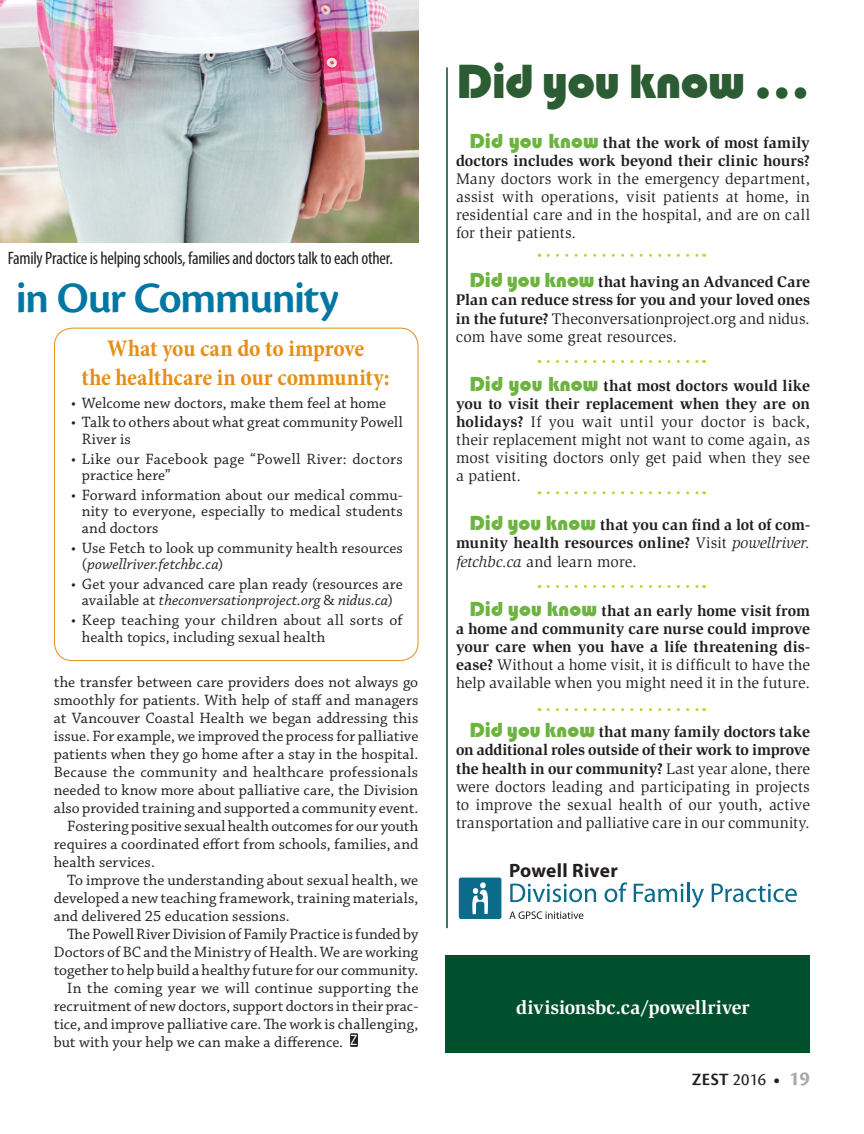
<style>
.page{position:relative;width:864px;height:1134px;background:#fff}
.page>*{position:absolute;margin:0;border:0;box-sizing:border-box;transform-origin:0 0}
.t1{font:49.5px "Bauhaus 93";letter-spacing:-.02em;color:#2c5c33}
.t2{font:600 45px "Cronos Pro";letter-spacing:-.035em;color:#0077a3}
.t3{font:700 condensed 24px/28.5px "Minion Pro";letter-spacing:-.005em;color:#e68f18;text-align:center}
.t4{font:700 19.5px "Slimbach Std";letter-spacing:-.01em;color:#fff}
.t5{font:700 19.35px "Myriad Pro";letter-spacing:.01em;color:#231f20}
.t6{font:condensed 18px "Myriad Pro";letter-spacing:-.015em;color:#231f20}
.t7{font:600 18px "Cronos Pro";color:#231f20}
.t8{font:15.75px/16.5px "Chaparral Pro";letter-spacing:.005em;color:#231f20}
.t9{font:15.75px/18px "Slimbach Std";letter-spacing:.005em;color:#231f20;text-align:justify}
.t10{font:700 15.75px/18px "Slimbach Std";letter-spacing:-.005em;color:#231f20;text-align:justify}
.s1{font-style:italic}
.s2{font-family:"Helvetica Neue LT Std";font-stretch:condensed;font-size:14.25px;color:#fff}
.s3{font-family:"Bauhaus 93";font-weight:400;font-size:21px;color:#6cb43f}
.s4{font-weight:400}
.s5{font-family:"Bauhaus 93";font-size:21px;color:#6cb43f}
.s6{font-weight:700}
.s7{font-weight:400;font-style:italic}
.s8{font-weight:700;font-size:21px;color:#a8a9ad}
</style>
<div class="page">
<div style="left:350px;top:1033px;width:8px;height:14px;background:#231f20"></div>
<div style="left:446px;top:956px;width:364px;height:97px;background:#00502e"></div>
<div style="left:54px;top:328px;width:364px;height:333px;border:1px solid #e68f18;border-radius:18px"></div>
<img style="left:0;top:0;width:419px;height:243px">
<svg style="left:510px;top:884px;width:86px;height:18px"></svg>
<svg style="left:605px;top:882px;width:22px;height:20px"></svg>
<svg style="left:634px;top:883px;width:70px;height:25px"></svg>
<svg style="left:712px;top:884px;width:85px;height:18px"></svg>
<svg style="left:509px;top:911px;width:74px;height:8px"></svg>
<div style="left:459px;top:878px;width:42px;height:41px;background:#0a6c8a;border-radius:2px"></div>
<svg style="left:472px;top:882px;width:16px;height:32px"></svg>
<svg style="left:548px;top:254px;width:157px;height:3px"></svg>
<svg style="left:548px;top:360px;width:157px;height:3px"></svg>
<svg style="left:548px;top:491px;width:157px;height:3px"></svg>
<svg style="left:548px;top:585px;width:157px;height:3px"></svg>
<svg style="left:548px;top:708px;width:157px;height:3px"></svg>
<hr style="left:446px;top:67px;width:2px;height:861px;background:#00502e">
<p class="t6" style="left:8px;top:247px;width:387px">Family Practice is helping schools, families and doctors talk to each other.</p>
<h2 class="t2" style="left:16px;top:272px;width:324px">in Our Community</h2>
<h3 class="t3" style="left:81px;top:334px;width:310px">What you can do to improve<br>the healthcare in our community:</h3>
<p class="t8" style="left:71px;top:395px;width:317px">• Welcome new doctors, make them feel at home</p>
<p class="t8" style="left:82px;top:415px;width:322px;text-indent:-11px">• Talk to others about what great community Powell<br>River is</p>
<p class="t8" style="left:82px;top:451px;width:323px;text-indent:-11px">• Like our Facebook page “Powell River: doctors practice here”</p>
<p class="t8" style="left:82px;top:487px;width:323px;text-align:justify;text-indent:-11px">• Forward information about our medical commu&shy;nity to everyone, especially to medical students and doctors</p>
<p class="t8" style="left:82px;top:540px;width:323px;text-indent:-11px">• Use Fetch to look up community health resources (<span class="s1">powellriver.fetchbc.ca</span>)</p>
<p class="t8" style="left:71px;top:576px;width:333px;text-align:center">• Get your advanced care plan ready (resources are available at <span class="s1">theconversationproject.org</span> &amp; <span class="s1">nidus.ca</span>)</p>
<p class="t8" style="left:82px;top:613px;width:322px;text-indent:-11px">• Keep teaching your children about all sorts of health topics, including sexual health</p>
<p class="t8" style="left:54px;top:674px;width:366px">the transfer between care providers does not always go</p>
<p class="t8" style="left:54px;top:692px;width:366px">smoothly for patients. With help of staff and managers</p>
<p class="t8" style="left:54px;top:710px;width:366px">at Vancouver Coastal Health we began addressing this</p>
<p class="t8" style="left:54px;top:728px;width:366px">issue. For example, we improved the process for palliative</p>
<p class="t8" style="left:54px;top:746px;width:366px">patients when they go home after a stay in the hospital.</p>
<p class="t8" style="left:54px;top:764px;width:366px">Because the community and healthcare professionals</p>
<p class="t8" style="left:54px;top:782px;width:366px">needed to know more about palliative care, the Division</p>
<p class="t8" style="left:54px;top:800px;width:366px">also provided training and supported a community event.</p>
<p class="t8" style="left:67px;top:818px;width:352px">Fostering positive sexual health outcomes for our youth</p>
<p class="t8" style="left:54px;top:836px;width:366px">requires a coordinated effort from schools, families, and</p>
<p class="t8" style="left:54px;top:854px;width:103px">health services.</p>
<p class="t8" style="left:67px;top:872px;width:353px">To improve the understanding about sexual health, we</p>
<p class="t8" style="left:54px;top:890px;width:366px">developed a new teaching framework, training materials,</p>
<p class="t8" style="left:54px;top:908px;width:237px">and delivered 25 education sessions.</p>
<p class="t8" style="left:67px;top:926px;width:353px">The Powell River Division of Family Practice is funded by</p>
<p class="t8" style="left:54px;top:944px;width:366px">Doctors of BC and the Ministry of Health. We are working</p>
<p class="t8" style="left:54px;top:962px;width:366px">together to help build a healthy future for our community.</p>
<p class="t8" style="left:67px;top:980px;width:353px">In the coming year we will continue supporting the</p>
<p class="t8" style="left:54px;top:998px;width:366px">recruitment of new doctors, support doctors in their prac-</p>
<p class="t8" style="left:54px;top:1016px;width:366px">tice, and improve palliative care. The work is challenging,</p>
<p class="t8" style="left:54px;top:1034px;width:305px">but with your help we can make a difference. <span class="s2">Z</span></p>
<h1 class="t1" style="left:456px;top:54px;width:355px">Did you know …</h1>
<p class="t10" style="left:456px;top:134px;width:356px;text-align:right"><span class="s3">Did you know</span> that the work of most family doctors includes work beyond their clinic hours?</p>
<p class="t9" style="left:456px;top:170px;width:356px">Many doctors work in the emergency department, assist with operations, visit patients at home, in residential care and in the hospital, and are on call for their patients.</p>
<p class="t10" style="left:456px;top:273px;width:356px;text-indent:14px"><span class="s3">Did you know</span> that having an Advanced Care Plan can reduce stress for you and your loved ones in the future? <span class="s4">Theconversationproject.org and nidus. com have some great resources.</span></p>
<p class="t9" style="left:456px;top:377px;width:356px;text-indent:13px"><span class="s5">Did you know</span> <span class="s6">that most doctors would like you to visit their replacement when they are on holidays?</span> If you wait until your doctor is back, their replacement might not want to come again, as most visiting doctors only get paid when they see a patient.</p>
<p class="t10" style="left:456px;top:516px;width:356px;text-indent:13px"><span class="s3">Did you know</span> that you can find a lot of com&shy;munity health resources online? <span class="s4">Visit</span> <span class="s7">powellriver. fetchbc.ca</span> <span class="s4">and learn more.</span></p>
<p class="t10" style="left:456px;top:602px;width:356px;text-indent:13px"><span class="s3">Did you know</span> that an early home visit from a home and community care nurse could improve your care when you have a life threatening dis&shy;ease? <span class="s4">Without a home visit, it is difficult to have the help available when you might need it in the future.</span></p>
<p class="t9" style="left:456px;top:723px;width:356px;text-indent:13px"><span class="s5">Did you know</span> <span class="s6">that many family doctors take on additional roles outside of their work to improve the health in our community?</span> Last year alone, there were doctors leading and participating in projects to improve the sexual health of our youth, active transportation and palliative care in our community.</p>
<p class="t5" style="left:509px;top:858px;width:110px">Powell River</p>
<p class="t4" style="left:516px;top:996px;width:235px">divisionsbc.ca/powellriver</p>
<p class="t7" style="left:692px;top:1069px;width:120px">ZEST <span class="s4">2016</span> <span class="s6">•</span> <span class="s8">19</span></p>
</div>
